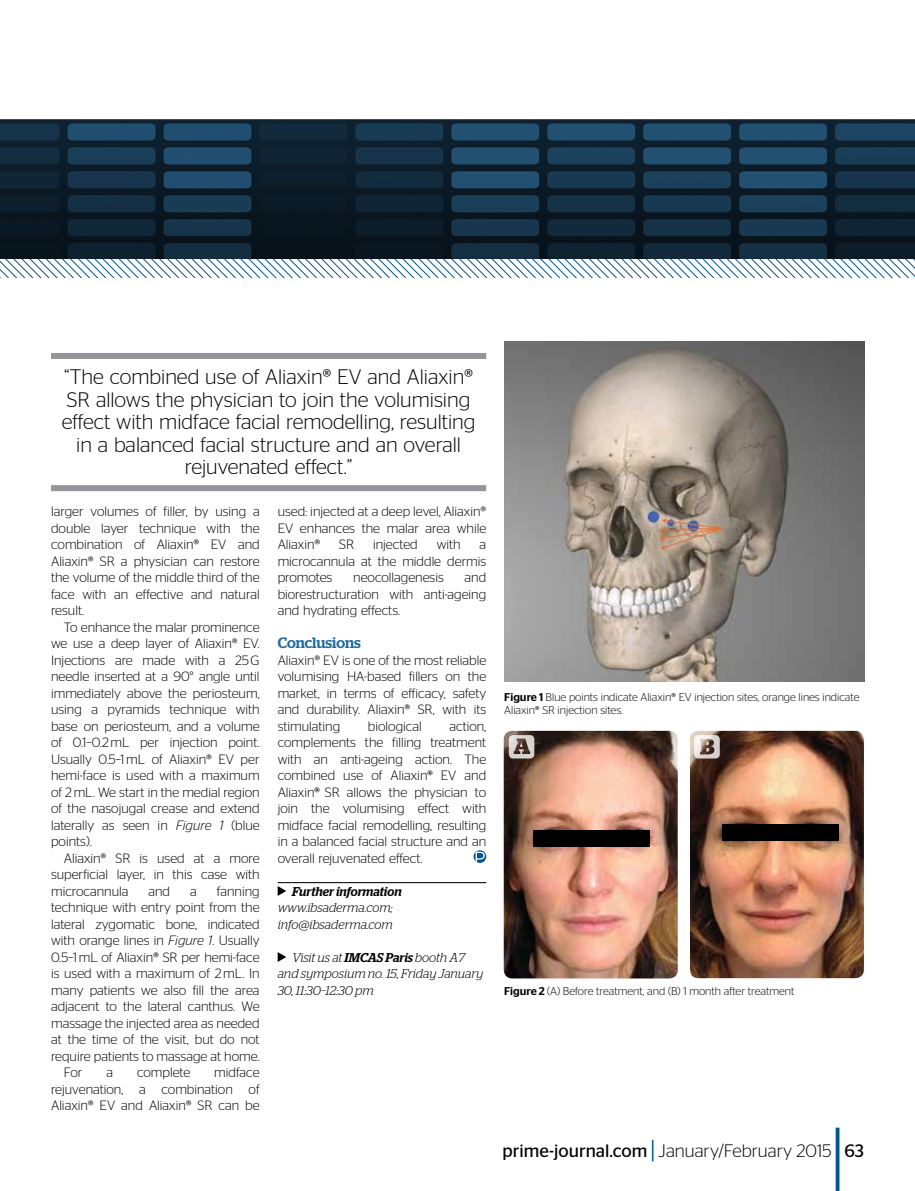
<style>
.page{position:relative;width:915px;height:1191px;background:#fff}
.page>*{position:absolute;margin:0;border:0;box-sizing:border-box;transform-origin:0 0}
.t1{font:300 21px/22.5px "Stag Sans";color:#000;text-align:center}
.t2{font:300 18px "Stag Sans";color:#000}
.t3{font:18px "Stag Sans";color:#000}
.t4{font:500 15px "Stag";color:#1d6aa0}
.t5{font:300 13.5px/16.5px "Stag Sans";color:#000;text-align:justify}
.t6{font:italic 300 12.75px/16.5px "Stag";color:#000}
.t7{font:italic 500 12.75px "Stag";color:#000}
.t8{font:300 11.25px/13.5px "Stag Sans";color:#000}
.s1{font-style:italic}
.s2{font-family:"Stag";font-weight:400}
.s3{font-weight:500}
.s4{font-weight:400}
.s5{font-weight:400;font-size:27px;color:#00558f}
</style>
<div class="page">
<svg style="left:0;top:259px;width:914px;height:19px"></svg>
<svg style="left:0;top:120px;width:914px;height:139px;background:#122b3e"></svg>
<hr style="left:277px;top:882px;width:209px;height:1px;background:#000">
<svg style="left:473px;top:850px;width:13px;height:13px"></svg>
<svg style="left:475px;top:851px;width:9px;height:12px"></svg>
<svg style="left:277px;top:886px;width:9px;height:10px"></svg>
<svg style="left:277px;top:952px;width:9px;height:10px"></svg>
<img style="left:690px;top:731px;width:173px;height:247px">
<img style="left:503px;top:731px;width:174px;height:247px">
<svg style="left:508px;top:735px;width:26px;height:23px"></svg>
<svg style="left:694px;top:735px;width:25px;height:23px"></svg>
<img style="left:504px;top:342px;width:359px;height:339px">
<div style="left:533px;top:829px;width:116px;height:17px;background:#000"></div>
<div style="left:721px;top:824px;width:117px;height:16px;background:#000"></div>
<div style="left:51px;top:353px;width:435px;height:6px;background:#939598"></div>
<div style="left:51px;top:485px;width:435px;height:6px;background:#939598"></div>
<h1 class="t1" style="left:62px;top:365px;width:415px">“The combined use of Aliaxin® EV and Aliaxin® SR allows the physician to join the volumising effect with midface facial remodelling, resulting in a balanced facial structure and an overall rejuvenated effect.”</h1>
<p class="t5" style="left:51px;top:503px;width:210px">larger volumes of filler, by using a double layer technique with the combination of Aliaxin® EV and Aliaxin® SR a physician can restore the volume of the middle third of the face with an effective and natural result.</p>
<p class="t5" style="left:51px;top:618px;width:210px;text-indent:13px">To enhance the malar prominence we use a deep layer of Aliaxin® EV.<br>Injections are made with a 25G needle inserted at a 90° angle until immediately above the periosteum, using a pyramids technique with base on periosteum, and a volume of 0.1–0.2mL per injection point.<br>Usually 0.5–1mL of Aliaxin® EV per hemi-face is used with a maximum of 2mL. We start in the medial region of the nasojugal crease and extend laterally as seen in <span class="s1">Figure 1</span> (blue points).</p>
<p class="t5" style="left:51px;top:849px;width:210px;text-indent:13px">Aliaxin® SR is used at a more superficial layer, in this case with microcannula</p>
<p class="t5" style="left:148px;top:882px;width:23px">and</p>
<p class="t5" style="left:190px;top:882px;width:8px">a</p>
<p class="t5" style="left:217px;top:882px;width:44px">fanning</p>
<p class="t5" style="left:51px;top:899px;width:210px">technique with entry point from the</p>
<p class="t5" style="left:51px;top:915px;width:210px">lateral zygomatic bone, indicated</p>
<p class="t5" style="left:51px;top:932px;width:210px">with orange lines in <span class="s1">Figure 1</span>. Usually</p>
<p class="t5" style="left:51px;top:948px;width:210px">0.5–1mL of Aliaxin® SR per hemi-face</p>
<p class="t5" style="left:51px;top:965px;width:210px">is used with a maximum of 2mL. In</p>
<p class="t5" style="left:51px;top:981px;width:210px">many patients we also fill the area</p>
<p class="t5" style="left:51px;top:998px;width:210px">adjacent to the lateral canthus. We</p>
<p class="t5" style="left:51px;top:1014px;width:210px">massage the injected area as needed</p>
<p class="t5" style="left:51px;top:1031px;width:210px">at the time of the visit, but do not</p>
<p class="t5" style="left:51px;top:1047px;width:210px">require patients to massage at home.</p>
<p class="t5" style="left:64px;top:1064px;width:20px">For</p>
<p class="t5" style="left:106px;top:1064px;width:8px">a</p>
<p class="t5" style="left:137px;top:1064px;width:55px">complete</p>
<p class="t5" style="left:51px;top:1064px;width:210px;text-indent:163px">midface rejuvenation, a combination of Aliaxin® EV and Aliaxin® SR can be</p>
<p class="t5" style="left:277px;top:503px;width:210px">used: injected at a deep level, Aliaxin® EV enhances the malar area while Aliaxin®</p>
<p class="t5" style="left:339px;top:536px;width:16px">SR</p>
<p class="t5" style="left:373px;top:536px;width:46px">injected</p>
<p class="t5" style="left:436px;top:536px;width:25px">with</p>
<p class="t5" style="left:277px;top:536px;width:210px;text-indent:202px">a microcannula at the middle dermis promotes</p>
<p class="t5" style="left:277px;top:569px;width:210px;text-indent:187px">and biorestructuration with anti-ageing and hydrating effects.</p>
<p class="t4" style="left:277px;top:634px;width:85px">Conclusions</p>
<p class="t5" style="left:277px;top:651px;width:210px">Aliaxin® EV is one of the most reliable volumising HA-based fillers on the market, in terms of efficacy, safety and durability. Aliaxin® SR, with its stimulating</p>
<p class="t5" style="left:353px;top:569px;width:92px">neocollagenesis</p>
<p class="t5" style="left:368px;top:717px;width:55px">biological</p>
<p class="t5" style="left:277px;top:717px;width:210px;text-indent:172px">action, complements the filling treatment with an anti-ageing action. The combined use of Aliaxin<span class="s2">®</span> EV and Aliaxin<span class="s2">®</span> SR allows the physician to join the volumising effect with midface facial remodelling, resulting in a balanced facial structure and an overall rejuvenated effect.</p>
<p class="t7" style="left:292px;top:884px;width:111px">Further information</p>
<p class="t6" style="left:277px;top:899px;width:117px">www.ibsaderma.com; info@ibsaderma.com</p>
<p class="t6" style="left:277px;top:949px;width:207px;text-indent:14px">Visit us at <span class="s3">IMCAS Paris</span> booth A7 and symposium no. 15, Friday January<br>30, 11:30–12:30 pm</p>
<p class="t8" style="left:504px;top:690px;width:356px"><span class="s3">Figure 1</span> Blue points indicate Aliaxin® EV injection sites, orange lines indicate<br>Aliaxin® SR injection sites.</p>
<p class="t8" style="left:504px;top:984px;width:292px"><span class="s3">Figure 2</span> (A) Before treatment, and (B) 1 month after treatment</p>
<h2 class="t2" style="left:502px;top:1141px;width:330px"><span class="s4">prime-journal.com</span> <span class="s5">|</span> January/February 2015</h2>
<h2 class="t3" style="left:844px;top:1141px;width:21px">63</h2>
</div>
